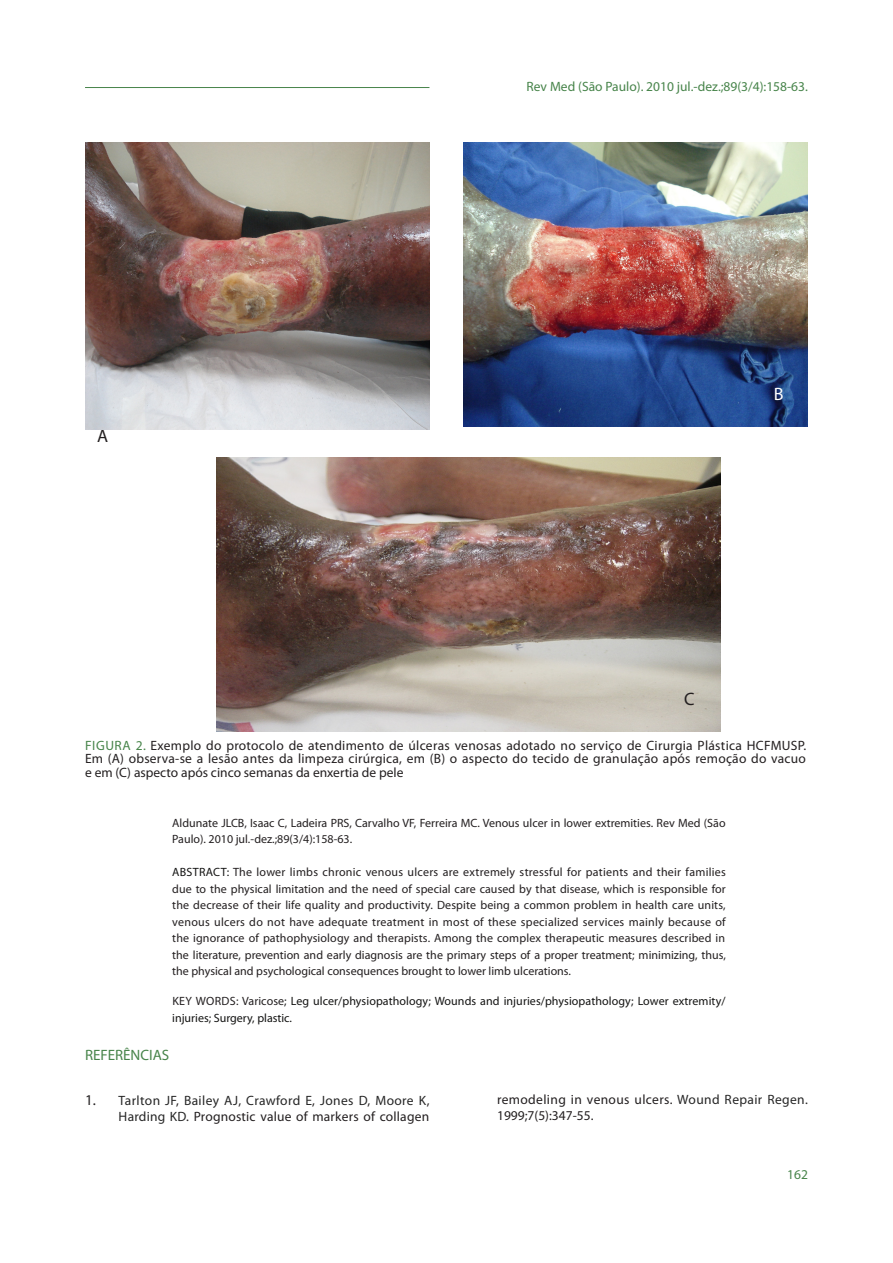
<style>
.page{position:relative;width:893px;height:1263px;background:#fff}
.page>*{position:absolute;margin:0;border:0;box-sizing:border-box;transform-origin:0 0}
.t1{font:18px "Myriad Pro";color:#231f20}
.t2{font:18px "Myriad Pro";color:#fff}
.t3{font:15px "Myriad Pro";color:#47844a}
.Texto_de_nota_de_rod{font:13.5px/13.5px "Myriad Pro";letter-spacing:.015em;color:#231f20;text-align:justify}
.Texto_de_nota_de_rod-2{font:13.5px/16.2px "Myriad Pro";letter-spacing:.015em;color:#262626;text-align:right}
.t4{font:13.5px "Myriad Pro";color:#47844a}
.t5{font:12px/16.5px "Myriad Pro";color:#231f20}
.t6{font:12px/16.5px "Myriad Pro";letter-spacing:.005em;color:#141413}
.s1{color:#47844a}
.s2{color:#141413}
.s3{color:#231f20}
.s4{font-size:15px;color:#231f20}
.s5{color:#262626}
</style>
<div class="page">
<hr style="left:85px;top:87px;width:344px;height:1px;background:#47844a">
<img style="left:463px;top:142px;width:345px;height:285px">
<img style="left:217px;top:458px;width:504px;height:273px">
<img style="left:85px;top:142px;width:344px;height:287px">
<p class="t4" style="left:527px;top:79px;width:283px">Rev Med (São Paulo). 2010 jul.-dez.;89(3/4):158-63.</p>
<p class="t1" style="left:97px;top:425px;width:13px">A</p>
<p class="t2" style="left:774px;top:383px;width:11px">B</p>
<p class="t1" style="left:684px;top:688px;width:12px">C</p>
<p class="Texto_de_nota_de_rod" style="left:85px;top:738px;width:723px"><span class="s1">Figu ra 2.</span> Exemplo do protocolo de atendimento de úlceras venosas adotado no serviço de Cirurgia Plástica HCFMUSP.<br>Em (A) observa-se a lesão antes da limpeza cirúrgica, em (B) o aspecto do tecido de granulação após remoção do vacuo e em (C) aspecto após cinco semanas da enxertia de pele</p>
<p class="t5" style="left:172px;top:814px;width:555px">Aldunate JLCB, Isaac C, Ladeira PRS, Carvalho VF, Ferreira MC. Venous ulcer in lower extremities. Rev Med (São<br>Paulo). 2010 jul.-dez.;89(3/4):158-63.</p>
<p class="t5" style="left:172px;top:863px;width:555px;text-align:justify"><span class="s2">ABSTRACT:</span> The lower limbs chronic venous ulcers are extremely stressful for patients and their families due to the physical limitation and the need of special care caused by that disease, which is responsible for the decrease of their life quality and productivity. Despite being a common problem in health care units, venous ulcers do not have adequate treatment in most of these specialized services mainly because of the ignorance of pathophysiology and therapists. Among the complex therapeutic measures described in the literature, prevention and early diagnosis are the primary steps of a proper treatment; minimizing, thus, the physical and psychological consequences brought to lower limb ulcerations.</p>
<p class="t5" style="left:172px;top:992px;width:43px">Key words</p>
<p class="t6" style="left:172px;top:992px;width:555px;text-indent:64px"><span class="s3">: Varicose</span>; Leg ulcer/physiopathology; Wounds and injuries/physiopathology; Lower extremity/ injuries; Surgery, plastic.</p>
<p class="t3" style="left:85px;top:1045px;width:86px">REFERÊNCIAS</p>
<p class="Texto_de_nota_de_rod-2" style="left:85px;top:1092px;width:346px"><span class="s4">1.</span> Tarlton JF<span class="s3">,</span> Bailey AJ<span class="s3">,</span> Crawford E<span class="s3">,</span> Jones D<span class="s3">,</span> Moore K<span class="s3">,<br></span>Harding KD<span class="s3">. Prognostic value of markers of collagen</span></p>
<p class="Texto_de_nota_de_rod" style="left:497px;top:1091px;width:312px;line-height:16.2px">remodeling in venous ulcers. <span class="s5">Wound Repair Regen.<br></span>1999;7(5):347-55.</p>
<p class="t4" style="left:787px;top:1166px;width:22px">162</p>
</div>
